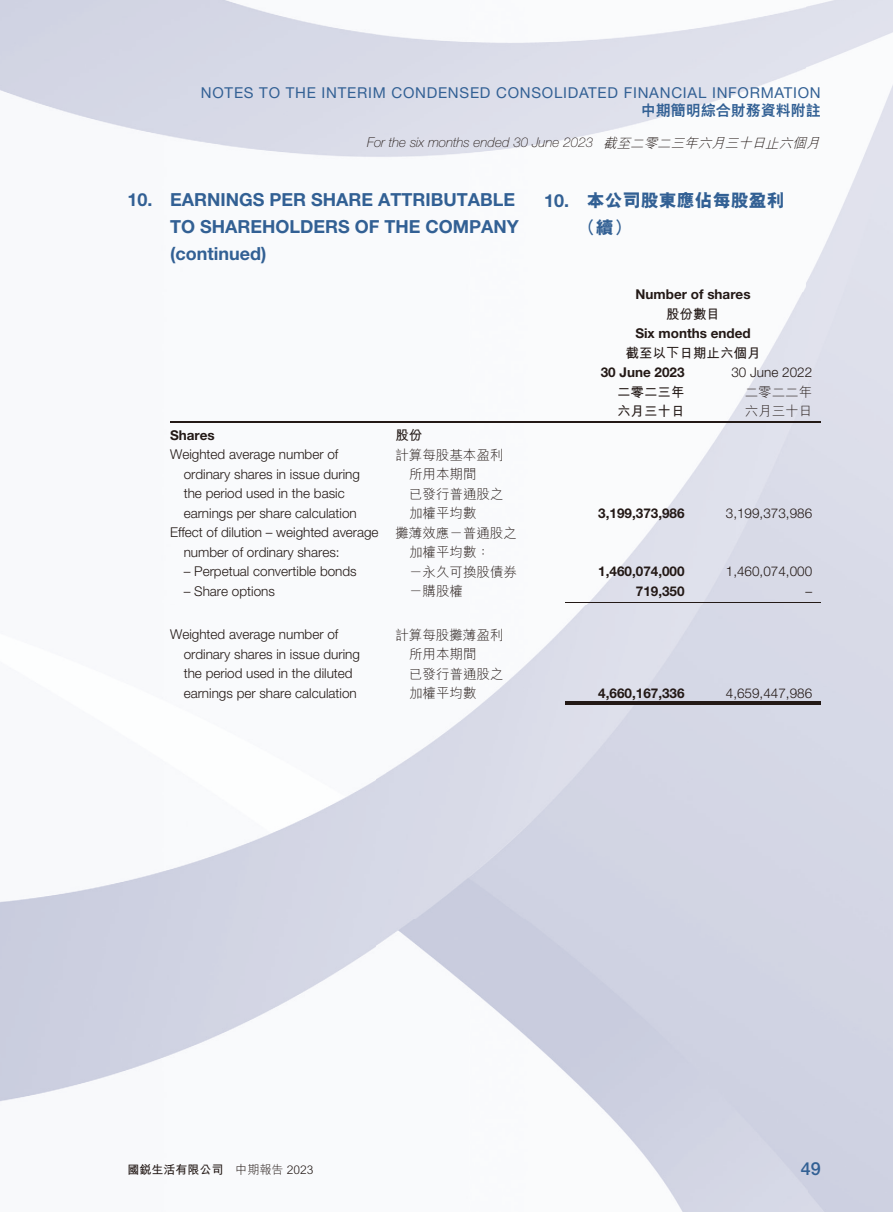
<style>
.page{position:relative;width:893px;height:1212px;background:#fff}
.page>*{position:absolute;margin:0;border:0;box-sizing:border-box;transform-origin:0 0}
.t1{font:700 18px/27px "Helvetica Neue LT Std";color:#326094}
.t2{font:18px/27px "M Hei HK Xbold E Ten B5 H";color:#326094}
.t3{font:500 18px "Helvetica Neue LT Std";color:#326094}
.t4{font:15px "Helvetica Neue LT Std";letter-spacing:.05em;color:#326094}
.t5{font:15px "M Hei HK Heavy E Ten B5 H";color:#326094}
.t6{font:300 13.5px/19.5px "Helvetica Neue LT Std";color:#231916}
.t7{font:700 13.5px "Helvetica Neue LT Std";color:#231916}
.t8{font:13.5px/19.5px "M Hei HK Light E Ten B5 H";color:#231916}
.t9{font:italic 100 13.5px "Helvetica Neue LT Std";color:#231916}
.t10{font:13.5px/19.5px "M Hei HK Bold E Ten B5 H";color:#231916}
.t11{font:12px "M Hei HK Bold E Ten B5 H";color:#231916}
.s1{font-family:"M Hei HK Light E Ten B5 H";font-weight:400}
.s2{font-family:"Helvetica Neue LT Std";font-weight:700}
.s3{font-family:"M Hei HK Light E Ten B5 H"}
</style>
<div class="page">
<img style="left:0;top:0;width:893px;height:1212px">
<hr style="left:170px;top:421px;width:651px;height:1px;background:#231916">
<hr style="left:566px;top:602px;width:255px;height:1px;background:#231916">
<hr style="left:566px;top:701px;width:255px;height:3px;background:#231916">
<p class="t4" style="left:201px;top:87px;width:621px">NOTES TO THE INTERIM CONDENSED CONSOLIDATED FINANCIAL INFORMATION</p>
<p class="t5" style="left:641px;top:105px;width:181px">中期簡明綜合財務資料附註</p>
<p class="t9" style="left:367px;top:138px;width:457px">For the six months ended 30 June 2023 <span class="s1">截至二零二三年六月三十日止六個月</span></p>
<h1 class="t1" style="left:170px;top:189px;width:350px;text-indent:-43px">10. EARNINGS PER SHARE ATTRIBUTABLE<br>TO SHAREHOLDERS OF THE COMPANY (continued)</h1>
<p class="t7" style="left:170px;top:430px;width:46px">Shares</p>
<p class="t10" style="left:395px;top:427px;width:28px">股份</p>
<p class="t6" style="left:184px;top:446px;width:178px;text-indent:-14px">Weighted average number of ordinary shares in issue during the period used in the basic earnings per share calculation</p>
<p class="t8" style="left:409px;top:447px;width:96px;text-indent:-14px">計算每股基本盈利所用本期間<br>已發行普通股之加權平均數</p>
<h1 class="t2" style="left:578px;top:190px;width:209px;text-indent:-34px"><span class="s2">10.</span> 本公司股東應佔每股盈利（續）</h1>
<p class="t7" style="left:636px;top:289px;width:116px">Number of shares</p>
<p class="t10" style="left:666px;top:306px;width:55px">股份數目</p>
<p class="t7" style="left:635px;top:328px;width:117px">Six months ended</p>
<p class="t10" style="left:626px;top:345px;width:136px">截至以下日期止六個月</p>
<p class="t7" style="left:601px;top:367px;width:85px">30 June 2023</p>
<p class="t6" style="left:731px;top:364px;width:82px">30 June 2022</p>
<p class="t10" style="left:617px;top:384px;width:69px">二零二三年六月三十日</p>
<p class="t8" style="left:745px;top:384px;width:69px">二零二二年六月三十日</p>
<p class="t7" style="left:598px;top:508px;width:88px">3,199,373,986</p>
<p class="t6" style="left:726px;top:505px;width:88px">3,199,373,986</p>
<p class="t6" style="left:184px;top:524px;width:196px;text-indent:-14px">Effect of dilution – weighted average number of ordinary shares:</p>
<p class="t8" style="left:409px;top:525px;width:109px;text-indent:-14px">攤薄效應－普通股之加權平均數：</p>
<p class="t6" style="left:184px;top:563px;width:175px">– Perpetual convertible bonds</p>
<p class="t8" style="left:409px;top:564px;width:109px">－永久可換股債券</p>
<p class="t7" style="left:598px;top:566px;width:88px">1,460,074,000</p>
<p class="t6" style="left:726px;top:563px;width:88px">1,460,074,000</p>
<p class="t6" style="left:184px;top:583px;width:93px">– Share options</p>
<p class="t8" style="left:409px;top:583px;width:55px">－購股權</p>
<p class="t7" style="left:636px;top:586px;width:50px">719,350</p>
<p class="t6" style="left:805px;top:583px;width:8px">–</p>
<p class="t6" style="left:184px;top:626px;width:178px;text-indent:-14px">Weighted average number of ordinary shares in issue during the period used in the diluted earnings per share calculation</p>
<p class="t8" style="left:409px;top:627px;width:96px;text-indent:-14px">計算每股攤薄盈利所用本期間<br>已發行普通股之加權平均數</p>
<p class="t7" style="left:598px;top:688px;width:88px">4,660,167,336</p>
<p class="t6" style="left:726px;top:685px;width:88px">4,659,447,986</p>
<p class="t11" style="left:128px;top:1165px;width:188px">國銳生活有限公司 <span class="s3">中期報告 2023</span></p>
<h1 class="t3" style="left:801px;top:1162px;width:22px">49</h1>
</div>
